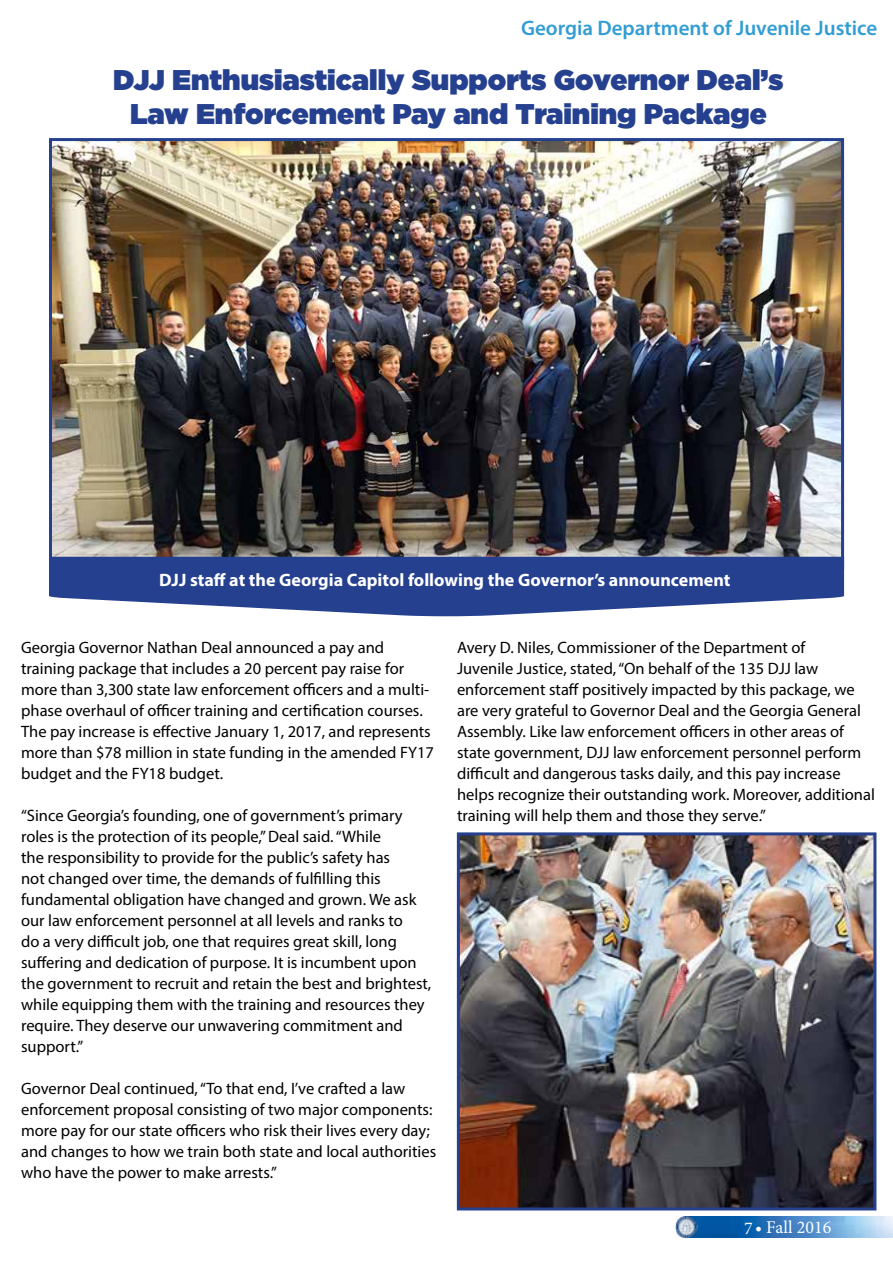
<style>
.page{position:relative;width:893px;height:1263px;background:#fff}
.page>*{position:absolute;margin:0;border:0;box-sizing:border-box;transform-origin:0 0}
.t1{font:900 28.5px/34.2px "Gotham";color:#25408f;text-align:center}
.t2{font:600 21px "Myriad Pro";color:#329dd3}
.t3{font:700 18px "Myriad Pro";color:#fff}
.t4{font:18px "Minion Pro";color:#fff}
.t5{font:16.5px/21px "Myriad Pro";color:#000}
</style>
<div class="page">
<img style="left:697px;top:1217px;width:196px;height:20px">
<img style="left:675px;top:1217px;width:22px;height:21px">
<img style="left:53px;top:142px;width:787px;height:415px">
<img style="left:461px;top:836px;width:411px;height:370px">
<div style="left:457px;top:832px;width:419px;height:378px;border:3px solid #25408f"></div>
<svg style="left:49px;top:557px;width:795px;height:59px;background:#445b9f"></svg>
<p class="t2" style="left:521px;top:14px;width:358px">Georgia Department of Juvenile Justice</p>
<h1 class="t1" style="left:113px;top:63px;width:672px">DJJ Enthusiastically Supports Governor Deal’s<br>Law Enforcement Pay and Training Package</h1>
<p class="t3" style="left:159px;top:568px;width:573px">DJJ staff at the Georgia Capitol following the Governor’s announcement</p>
<p class="t5" style="left:21px;top:637px;width:414px">Georgia Governor Nathan Deal announced a pay and training package that includes a 20 percent pay raise for more than 3,300 state law enforcement officers and a multi&shy;phase overhaul of officer training and certification courses.<br>The pay increase is effective January 1, 2017, and represents more than $78 million in state funding in the amended FY17 budget and the FY18 budget.</p>
<p class="t5" style="left:21px;top:805px;width:412px">“Since Georgia’s founding, one of government’s primary roles is the protection of its people,” Deal said. “While<br>the responsibility to provide for the public’s safety has<br>not changed over time, the demands of fulfilling this fundamental obligation have changed and grown. We ask our law enforcement personnel at all levels and ranks to<br>do a very difficult job, one that requires great skill, long suffering and dedication of purpose. It is incumbent upon the government to recruit and retain the best and brightest, while equipping them with the training and resources they require. They deserve our unwavering commitment and support.”</p>
<p class="t5" style="left:21px;top:1078px;width:417px">Governor Deal continued, “To that end, I’ve crafted a law enforcement proposal consisting of two major components: more pay for our state officers who risk their lives every day; and changes to how we train both state and local authorities who have the power to make arrests.”</p>
<p class="t5" style="left:457px;top:637px;width:419px">Avery D. Niles, Commissioner of the Department of<br>Juvenile Justice, stated, “On behalf of the 135 DJJ law enforcement staff positively impacted by this package, we are very grateful to Governor Deal and the Georgia General Assembly. Like law enforcement officers in other areas of state government, DJJ law enforcement personnel perform difficult and dangerous tasks daily, and this pay increase helps recognize their outstanding work. Moreover, additional training will help them and those they serve.”</p>
<p class="t4" style="left:744px;top:1216px;width:89px">7 • Fall 2016</p>
</div>
